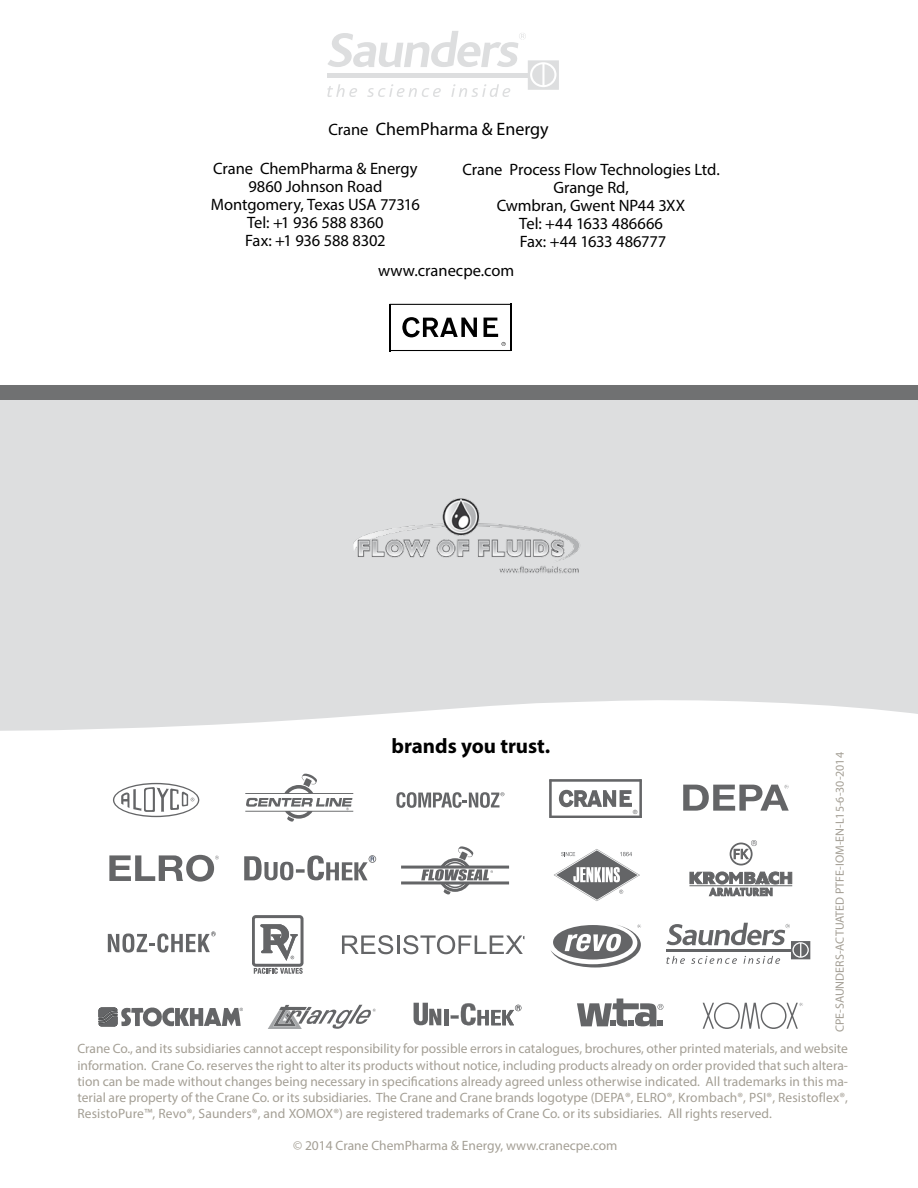
<style>
.page{position:relative;width:918px;height:1188px;background:#fff}
.page>*{position:absolute;margin:0;border:0;box-sizing:border-box;transform-origin:0 0}
.t1{font:700 21px "Myriad Pro";color:#000}
.t2{font:18px "Myriad Pro";color:#000}
.t3{font:16.5px/18px "Myriad Pro";letter-spacing:-.005em;color:#000;text-align:center}
.t4{font:13.5px/16.2px "Myriad Pro";color:#a49f95;text-align:justify}
.t5{font:12px "Myriad Pro";color:#a49f95}
.t6{font:5.85px "Helvetica LT Std";color:#646567}
.t7{font:4.35px "Helvetica LT Std";color:#646567}
.s1{font-size:16.5px}
.s2{font-stretch:condensed}
</style>
<div class="page">
<svg style="left:327px;top:31px;width:232px;height:66px"></svg>
<div style="left:0;top:400px;width:918px;height:331px;background:#dddedf"></div>
<img style="left:354px;top:496px;width:229px;height:79px">
<svg style="left:402px;top:317px;width:75px;height:20px"></svg>
<hr style="left:390px;top:350px;width:121px;height:1px;background:#000">
<hr style="left:510px;top:304px;width:1px;height:47px;background:#000">
<hr style="left:390px;top:304px;width:121px;height:1px;background:#000">
<hr style="left:390px;top:304px;width:1px;height:47px;background:#000">
<svg style="left:484px;top:318px;width:22px;height:28px"></svg>
<div style="left:0;top:385px;width:918px;height:15px;background:#707172"></div>
<svg style="left:113px;top:783px;width:86px;height:34px"></svg>
<svg style="left:245px;top:774px;width:108px;height:48px"></svg>
<svg style="left:396px;top:792px;width:108px;height:16px"></svg>
<svg style="left:558px;top:789px;width:74px;height:19px"></svg>
<div style="left:550px;top:816px;width:92px;height:2px;border:2px solid #646567"></div>
<div style="left:639px;top:779px;width:3px;height:39px;border:2px solid #646567"></div>
<div style="left:549px;top:779px;width:93px;height:3px;border:2px solid #646567"></div>
<div style="left:549px;top:780px;width:3px;height:38px;border:2px solid #646567"></div>
<svg style="left:683px;top:785px;width:106px;height:26px"></svg>
<hr style="left:401px;top:866px;width:108px;height:3px;background:#646567">
<hr style="left:401px;top:881px;width:108px;height:3px;background:#646567">
<svg style="left:421px;top:846px;width:72px;height:48px"></svg>
<svg style="left:554px;top:849px;width:86px;height:52px"></svg>
<svg style="left:244px;top:855px;width:132px;height:25px"></svg>
<svg style="left:109px;top:855px;width:110px;height:27px"></svg>
<div style="left:730px;top:843px;width:23px;height:23px;border:2px solid #646567;border-radius:50%"></div>
<svg style="left:689px;top:871px;width:104px;height:25px"></svg>
<svg style="left:733px;top:840px;width:24px;height:20px"></svg>
<svg style="left:99px;top:1007px;width:142px;height:19px"></svg>
<svg style="left:268px;top:1005px;width:108px;height:24px"></svg>
<svg style="left:451px;top:1003px;width:71px;height:22px"></svg>
<svg style="left:414px;top:1003px;width:27px;height:22px"></svg>
<div style="left:444px;top:1009px;width:5px;height:16px;background:#646567"></div>
<svg style="left:577px;top:999px;width:86px;height:27px"></svg>
<svg style="left:703px;top:1003px;width:100px;height:26px"></svg>
<div style="left:252px;top:915px;width:52px;height:52px;border:3px solid #646567;border-radius:2px"></div>
<svg style="left:260px;top:924px;width:38px;height:37px"></svg>
<svg style="left:254px;top:968px;width:49px;height:6px"></svg>
<svg style="left:108px;top:931px;width:108px;height:22px"></svg>
<svg style="left:342px;top:935px;width:51px;height:19px"></svg>
<hr style="left:397px;top:935px;width:3px;height:19px;background:#646567">
<svg style="left:403px;top:935px;width:121px;height:19px"></svg>
<svg style="left:551px;top:924px;width:90px;height:44px"></svg>
<svg style="left:666px;top:923px;width:144px;height:41px"></svg>
<h2 class="t2" style="left:328px;top:118px;width:222px"><span class="s1">Crane</span> ChemPharma &amp; Energy</h2>
<p class="t3" style="left:211px;top:159px;width:211px">Crane ChemPharma &amp; Energy<br>9860 Johnson Road<br>Montgomery, Texas USA 77316<br>Tel: +1 936 588 8360<br>Fax: +1 936 588 8302</p>
<p class="t3" style="left:378px;top:261px;width:138px">www.cranecpe.com</p>
<p class="t3" style="left:463px;top:160px;width:259px">Crane Process Flow Technologies Ltd.<br>Grange Rd,<br>Cwmbran, Gwent NP44 3XX<br>Tel: +44 1633 486666<br>Fax: +44 1633 486777</p>
<p class="t7" style="left:240px;top:1007px;width:5px">®</p>
<h1 class="t1" style="left:391px;top:732px;width:160px">brands you trust.</h1>
<p class="t6" style="left:633px;top:808px;width:6px">®</p>
<p class="t5" style="left:832px;top:1032px;width:282px;rotate:-90deg">CPE-SAUNDERS-ACTUATED PTFE-IOM-EN-L15-6-30-2014</p>
<p class="t4" style="left:77px;top:1041px;width:772px">Crane Co., and its subsidiaries cannot accept responsibility for possible errors in catalogues, brochures, other printed materials, and website information. Crane Co. reserves the right to alter its products without notice, including products already on order provided that such altera&shy;tion can be made without changes being necessary in specifications already agreed unless otherwise indicated. All trademarks in this ma&shy;terial are property of the Crane Co. or its subsidiaries. The Crane and Crane brands logotype (DEPA®, ELRO®, Krombach®, PSI®, Resistoflex®, ResistoPure™, Revo®, Saunders®, and XOMOX®) are registered trademarks of Crane Co. or its subsidiaries. All rights reserved.</p>
<p class="t4" style="left:293px;top:1137px;width:326px"><span class="s2">©</span> 2014 Crane ChemPharma &amp; Energy, www.cranecpe.com</p>
</div>
